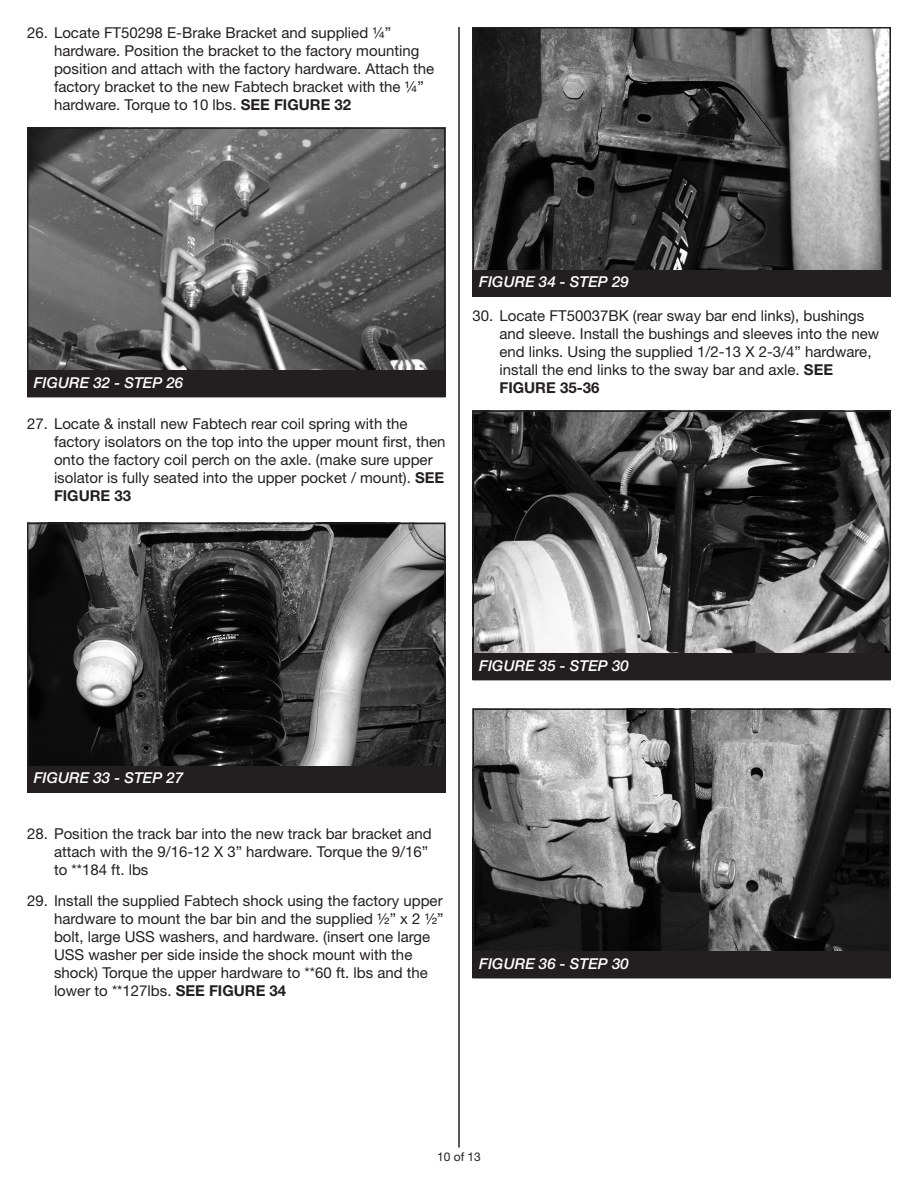
<style>
.page{position:relative;width:918px;height:1188px;background:#fff}
.page>*{position:absolute;margin:0;border:0;box-sizing:border-box;transform-origin:0 0}
.t1{font:15px/18px "Helvetica Neue LT Std";color:#231f20}
.t2{font:italic 500 15px "Helvetica Neue LT Std";color:#fff}
.t3{font:12px "Helvetica Neue LT Std";color:#231f20}
.s1{font-weight:700}
</style>
<div class="page">
<hr style="left:458px;top:27px;width:2px;height:1121px;background:#231f20">
<img style="left:30px;top:130px;width:413px;height:240px">
<div style="left:27px;top:127px;width:419px;height:270px;border:2px solid #231f20"></div>
<div style="left:27px;top:370px;width:419px;height:27px;background:#231f20"></div>
<img style="left:30px;top:526px;width:413px;height:240px">
<div style="left:27px;top:523px;width:419px;height:270px;border:2px solid #231f20"></div>
<div style="left:27px;top:766px;width:419px;height:27px;background:#231f20"></div>
<img style="left:475px;top:30px;width:413px;height:240px">
<div style="left:472px;top:27px;width:419px;height:270px;border:2px solid #231f20"></div>
<div style="left:472px;top:270px;width:419px;height:27px;background:#231f20"></div>
<img style="left:475px;top:413px;width:413px;height:240px">
<div style="left:472px;top:410px;width:419px;height:270px;border:2px solid #231f20"></div>
<div style="left:472px;top:653px;width:419px;height:27px;background:#231f20"></div>
<img style="left:475px;top:711px;width:413px;height:240px">
<div style="left:472px;top:708px;width:419px;height:270px;border:2px solid #231f20"></div>
<div style="left:472px;top:951px;width:419px;height:27px;background:#231f20"></div>
<p class="t1" style="left:54px;top:23px;width:382px;text-indent:-27px">26. Locate FT50298 E-Brake Bracket and supplied ¼” hardware. Position the bracket to the factory mounting position and attach with the factory hardware. Attach the factory bracket to the new Fabtech bracket with the ¼” hardware. Torque to 10 lbs. <span class="s1">SEE FIGURE 32</span></p>
<p class="t2" style="left:34px;top:374px;width:151px">FIGURE 32 - STEP 26</p>
<p class="t1" style="left:54px;top:415px;width:393px;text-indent:-27px">27. Locate &amp; install new Fabtech rear coil spring with the factory isolators on the top into the upper mount first, then onto the factory coil perch on the axle. (make sure upper isolator is fully seated into the upper pocket / mount). <span class="s1">SEE FIGURE 33</span></p>
<p class="t2" style="left:479px;top:273px;width:151px">FIGURE 34 - STEP 29</p>
<p class="t1" style="left:500px;top:307px;width:381px;text-indent:-27px">30. Locate FT50037BK (rear sway bar end links), bushings and sleeve. Install the bushings and sleeves into the new end links. Using the supplied 1/2-13 X 2-3/4” hardware, install the end links to the sway bar and axle. <span class="s1">SEE FIGURE 35-36</span></p>
<p class="t2" style="left:479px;top:657px;width:151px">FIGURE 35 - STEP 30</p>
<p class="t2" style="left:34px;top:769px;width:151px">FIGURE 33 - STEP 27</p>
<p class="t1" style="left:54px;top:824px;width:379px;text-indent:-27px">28. Position the track bar into the new track bar bracket and attach with the 9/16-12 X 3” hardware. Torque the 9/16” to **184 ft. lbs</p>
<p class="t1" style="left:54px;top:892px;width:391px;text-indent:-27px">29. Install the supplied Fabtech shock using the factory upper hardware to mount the bar bin and the supplied ½” x 2 ½” bolt, large USS washers, and hardware. (insert one large USS washer per side inside the shock mount with the shock) Torque the upper hardware to **60 ft. lbs and the lower to **127lbs. <span class="s1">SEE FIGURE 34</span></p>
<p class="t2" style="left:479px;top:955px;width:151px">FIGURE 36 - STEP 30</p>
<p class="t3" style="left:437px;top:1150px;width:45px">10 of 13</p>
</div>
